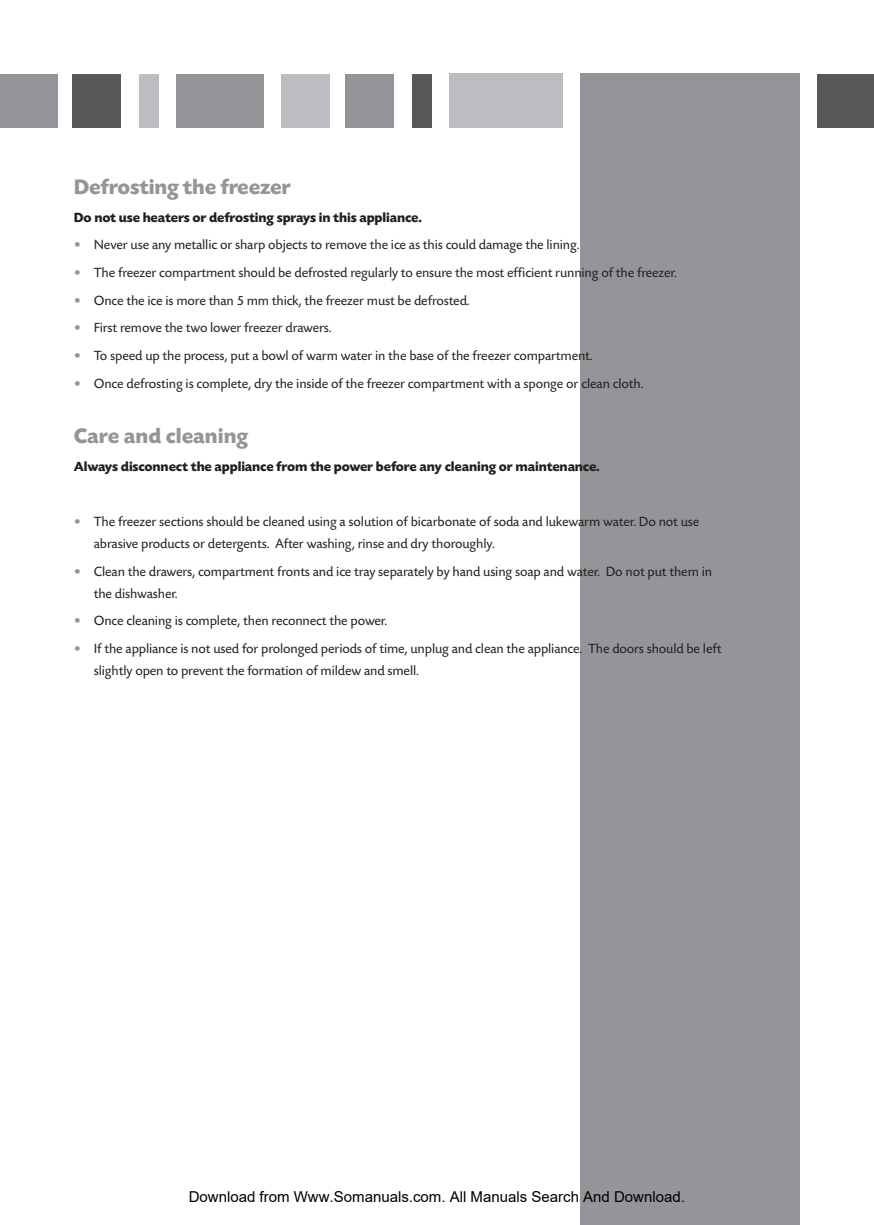
<style>
.page{position:relative;width:874px;height:1225px;background:#fff}
.page>*{position:absolute;margin:0;border:0;box-sizing:border-box;transform-origin:0 0}
.t1{font:700 22px "Today SB";letter-spacing:-.01em;color:#939598}
.t2{font:15px "Arial";color:#000}
.t3{font:14px/22px "Today SB";letter-spacing:-.01em;color:#231f20}
.t4{font:700 14px "Today SB";letter-spacing:-.01em;color:#231f20}
.s1{color:#939598}
</style>
<div class="page">
<div style="left:817px;top:74px;width:56px;height:53px;background:#57585a"></div>
<div style="left:580px;top:74px;width:219px;height:1151px;background:#939598"></div>
<div style="left:411px;top:74px;width:20px;height:53px;background:#57585a"></div>
<div style="left:345px;top:74px;width:48px;height:53px;background:#939598"></div>
<div style="left:281px;top:74px;width:49px;height:53px;background:#bcbdc0"></div>
<div style="left:176px;top:74px;width:88px;height:53px;background:#939598"></div>
<div style="left:139px;top:74px;width:19px;height:53px;background:#bcbdc0"></div>
<div style="left:73px;top:74px;width:48px;height:53px;background:#57585a"></div>
<div style="left:0;top:74px;width:57px;height:53px;background:#939598"></div>
<div style="left:449px;top:74px;width:113px;height:54px;background:#bcbdc0"></div>
<h1 class="t1" style="left:74px;top:175px;width:219px">Defrosting the freezer</h1>
<p class="t4" style="left:74px;top:209px;width:349px">Do not use heaters or defrosting sprays in this appliance.</p>
<p class="t3" style="left:74px;top:234px;width:507px"><span class="s1">•</span> Never use any metallic or sharp objects to remove the ice as this could damage the lining.</p>
<p class="t3" style="left:74px;top:262px;width:604px"><span class="s1">•</span> The freezer compartment should be defrosted regularly to ensure the most efficient running of the freezer.</p>
<p class="t3" style="left:74px;top:290px;width:397px"><span class="s1">•</span> Once the ice is more than 5 mm thick, the freezer must be defrosted.</p>
<p class="t3" style="left:74px;top:317px;width:259px"><span class="s1">•</span> First remove the two lower freezer drawers.</p>
<p class="t3" style="left:74px;top:345px;width:520px"><span class="s1">•</span> To speed up the process, put a bowl of warm water in the base of the freezer compartment.</p>
<p class="t3" style="left:74px;top:372px;width:571px"><span class="s1">•</span> Once defrosting is complete, dry the inside of the freezer compartment with a sponge or clean cloth.</p>
<h1 class="t1" style="left:74px;top:424px;width:176px">Care and cleaning</h1>
<p class="t4" style="left:74px;top:458px;width:527px">Always disconnect the appliance from the power before any cleaning or maintenance.</p>
<p class="t3" style="left:94px;top:511px;width:606px;text-indent:-20px"><span class="s1">•</span> The freezer sections should be cleaned using a solution of bicarbonate of soda and lukewarm water. Do not use abrasive products or detergents. After washing, rinse and dry thoroughly.</p>
<p class="t3" style="left:94px;top:561px;width:619px;text-indent:-20px"><span class="s1">•</span> Clean the drawers, compartment fronts and ice tray separately by hand using soap and water. Do not put them in the dishwasher.</p>
<p class="t3" style="left:74px;top:610px;width:315px"><span class="s1">•</span> Once cleaning is complete, then reconnect the power.</p>
<p class="t3" style="left:94px;top:638px;width:629px;text-indent:-20px"><span class="s1">•</span> If the appliance is not used for prolonged periods of time, unplug and clean the appliance. The doors should be left slightly open to prevent the formation of mildew and smell.</p>
<p class="t2" style="left:189px;top:1188px;width:497px">Download from Www.Somanuals.com. All Manuals Search And Download.</p>
</div>
